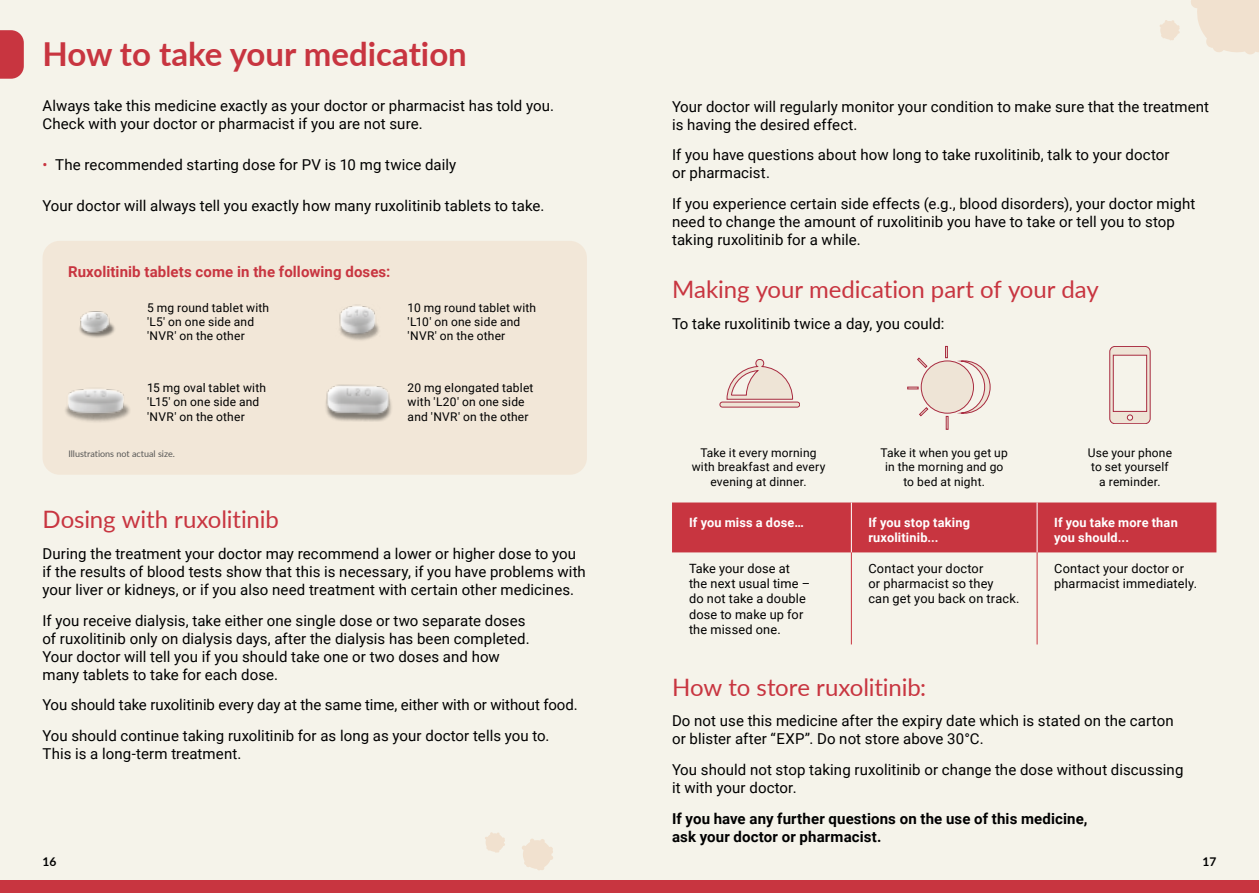
<style>
.page{position:relative;width:1259px;height:893px;background:#f5f3ea}
.page>*{position:absolute;margin:0;border:0;box-sizing:border-box;transform-origin:0 0}
.t1{font:700 33px "Lato";color:#c83540}
.t2{font:24px "Lato";letter-spacing:-.005em;color:#c83540}
.t3{font:15px/18px "Roboto";letter-spacing:.005em;color:#000}
.t4{font:700 15px/18px "Roboto";letter-spacing:.01em;color:#000}
.t5{font:700 15px "Roboto";letter-spacing:.005em;color:#c83540}
.t6{font:12.75px/15.3px "Roboto";letter-spacing:.015em;color:#000}
.t7{font:700 12.75px/15.3px "Roboto";letter-spacing:.015em;color:#fff}
.t8{font:12px/14.4px "Roboto";letter-spacing:.015em;color:#000}
.t9{font:700 12px "Lato";color:#000}
.t10{font:9px "Lato";color:#575756}
.s1{color:#c83540}
</style>
<div class="page">
<div style="left:0;top:880px;width:1259px;height:13px;background:#c83540"></div>
<svg style="left:1191px;top:0;width:68px;height:54px"></svg>
<svg style="left:1160px;top:20px;width:20px;height:20px"></svg>
<svg style="left:485px;top:832px;width:20px;height:21px"></svg>
<svg style="left:522px;top:839px;width:31px;height:31px"></svg>
<svg style="left:0;top:30px;width:24px;height:49px"></svg>
<div style="left:921px;top:361px;width:52px;height:52px;background:#eee4d6;border:1px solid #a82b40;border-radius:50%"></div>
<svg style="left:957px;top:361px;width:33px;height:53px"></svg>
<svg style="left:907px;top:346px;width:41px;height:84px"></svg>
<div style="left:720px;top:402px;width:79px;height:5px;background:#eee4d6;border-radius:3px"></div>
<div style="left:720px;top:402px;width:80px;height:5px;border:1px solid #a82b40;border-radius:3px"></div>
<svg style="left:726px;top:359px;width:67px;height:41px"></svg>
<svg style="left:1109px;top:346px;width:41px;height:78px"></svg>
<div style="left:672px;top:502px;width:544px;height:50px;background:#c83540"></div>
<hr style="left:851px;top:502px;width:1px;height:50px;background:#fff">
<hr style="left:1037px;top:502px;width:1px;height:50px;background:#fff">
<hr style="left:851px;top:552px;width:1px;height:92px;background:#c83540">
<hr style="left:1037px;top:552px;width:1px;height:92px;background:#c83540">
<div style="left:43px;top:241px;width:544px;height:234px;background:#f2e7d8;border-radius:17px"></div>
<img style="left:79px;top:311px;width:36px;height:27px">
<img style="left:339px;top:306px;width:40px;height:34px">
<img style="left:65px;top:389px;width:65px;height:33px">
<img style="left:326px;top:384px;width:66px;height:38px">
<h1 class="t1" style="left:43px;top:30px;width:426px">How to take your medication</h1>
<p class="t3" style="left:43px;top:96px;width:513px">Always take this medicine exactly as your doctor or pharmacist has told you.<br>Check with your doctor or pharmacist if you are not sure.</p>
<p class="t3" style="left:43px;top:155px;width:415px"><span class="s1">•</span> The recommended starting dose for PV is 10 mg twice daily</p>
<p class="t3" style="left:43px;top:196px;width:503px">Your doctor will always tell you exactly how many ruxolitinib tablets to take.</p>
<p class="t5" style="left:68px;top:261px;width:324px">Ruxolitinib tablets come in the following doses:</p>
<p class="t8" style="left:147px;top:300px;width:124px">5 mg round tablet with 'L5' on one side and 'NVR' on the other</p>
<p class="t8" style="left:147px;top:380px;width:120px">15 mg oval tablet with 'L15' on one side and 'NVR' on the other</p>
<p class="t10" style="left:68px;top:447px;width:108px">Illustrations not actual size.</p>
<p class="t8" style="left:407px;top:300px;width:130px">10 mg round tablet with 'L10' on one side and 'NVR' on the other</p>
<p class="t8" style="left:407px;top:380px;width:127px">20 mg elongated tablet with 'L20' on one side and 'NVR' on the other</p>
<h2 class="t2" style="left:43px;top:502px;width:238px">Dosing with ruxolitinib</h2>
<p class="t3" style="left:43px;top:544px;width:545px">During the treatment your doctor may recommend a lower or higher dose to you if the results of blood tests show that this is necessary, if you have problems with your liver or kidneys, or if you also need treatment with certain other medicines.</p>
<p class="t3" style="left:43px;top:611px;width:489px">If you receive dialysis, take either one single dose or two separate doses of ruxolitinib only on dialysis days, after the dialysis has been completed.<br>Your doctor will tell you if you should take one or two doses and how many tablets to take for each dose.</p>
<p class="t3" style="left:43px;top:689px;width:537px;line-height:30.8px">You should take ruxolitinib every day at the same time, either with or without food.<br>You should continue taking ruxolitinib for as long as your doctor tells you to.</p>
<p class="t3" style="left:43px;top:744px;width:200px">This is a long-term treatment.</p>
<p class="t3" style="left:672px;top:97px;width:539px">Your doctor will regularly monitor your condition to make sure that the treatment is having the desired effect.</p>
<p class="t3" style="left:672px;top:145px;width:499px">If you have questions about how long to take ruxolitinib, talk to your doctor or pharmacist.</p>
<p class="t3" style="left:672px;top:194px;width:525px">If you experience certain side effects (e.g., blood disorders), your doctor might need to change the amount of ruxolitinib you have to take or tell you to stop taking ruxolitinib for a while.</p>
<h2 class="t2" style="left:672px;top:273px;width:428px">Making your medication part of your day</h2>
<p class="t3" style="left:672px;top:314px;width:274px">To take ruxolitinib twice a day, you could:</p>
<p class="t8" style="left:691px;top:445px;width:135px;text-align:center">Take it every morning with breakfast and every evening at dinner.</p>
<p class="t8" style="left:880px;top:445px;width:129px;text-align:center">Take it when you get up in the morning and go to bed at night.</p>
<p class="t8" style="left:1087px;top:445px;width:86px;text-align:center">Use your phone to set yourself a reminder.</p>
<p class="t7" style="left:689px;top:514px;width:116px">If you miss a dose…</p>
<p class="t7" style="left:868px;top:514px;width:103px">If you stop taking ruxolitinib...</p>
<p class="t7" style="left:1054px;top:514px;width:125px">If you take more than you should...</p>
<p class="t6" style="left:689px;top:560px;width:123px">Take your dose at the next usual time – do not take a double dose to make up for the missed one.</p>
<p class="t6" style="left:868px;top:560px;width:153px">Contact your doctor<br>or pharmacist so they<br>can get you back on track.</p>
<p class="t6" style="left:1054px;top:560px;width:144px">Contact your doctor or pharmacist immediately.</p>
<h2 class="t2" style="left:672px;top:670px;width:256px">How to store ruxolitinib:</h2>
<p class="t3" style="left:672px;top:711px;width:503px">Do not use this medicine after the expiry date which is stated on the carton or blister after “EXP”. Do not store above 30°C.</p>
<p class="t3" style="left:672px;top:760px;width:513px">You should not stop taking ruxolitinib or change the dose without discussing it with your doctor.</p>
<p class="t4" style="left:672px;top:809px;width:417px">If you have any further questions on the use of this medicine, ask your doctor or pharmacist.</p>
<p class="t9" style="left:43px;top:853px;width:15px">16</p>
<p class="t9" style="left:1202px;top:853px;width:15px">17</p>
</div>
